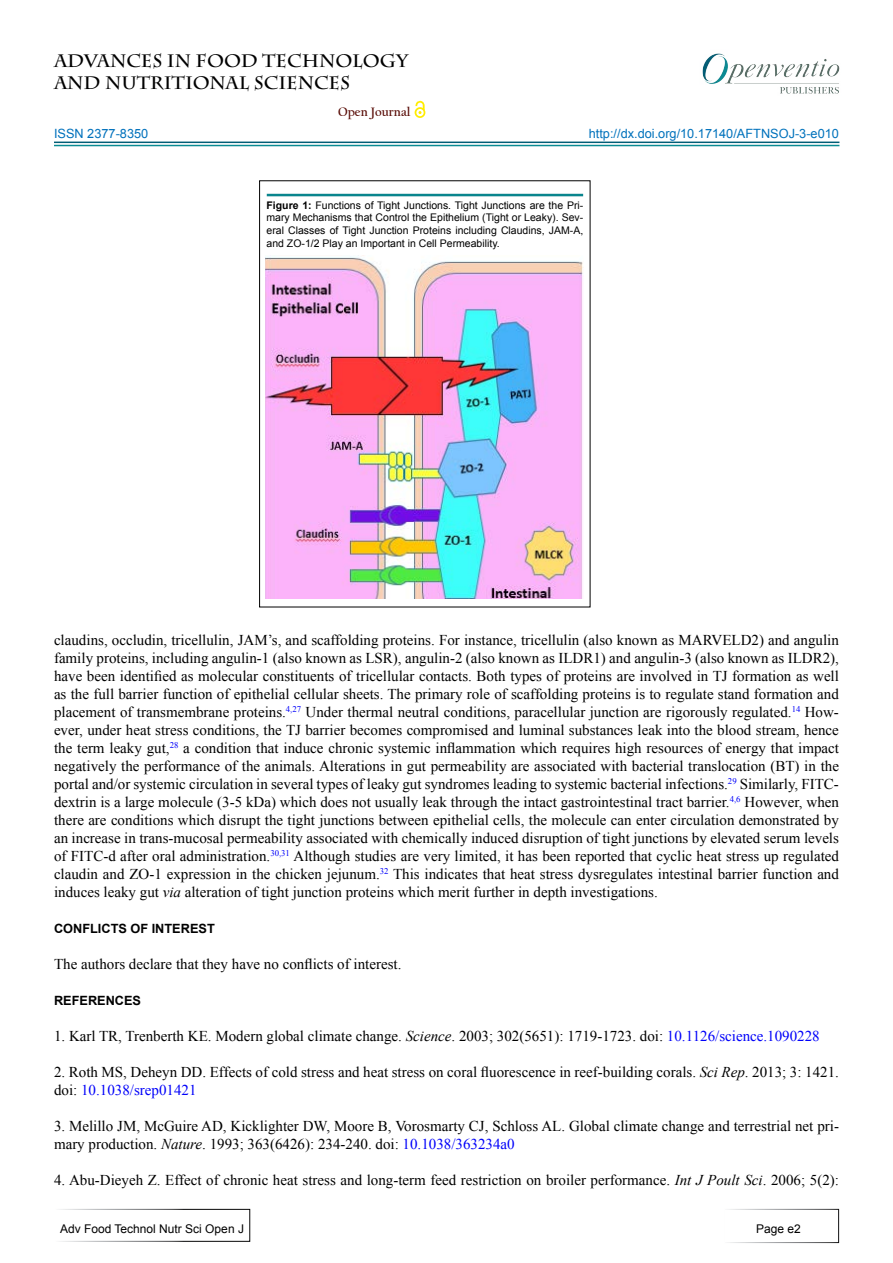
<style>
.page{position:relative;width:893px;height:1263px;background:#fff}
.page>*{position:absolute;margin:0;border:0;box-sizing:border-box;transform-origin:0 0}
.t1{font:700 18px/21.6px "Charlemagne Std";color:#000}
.t2{font:15px/18px "Times New Roman";color:#000}
.t3{font:12.75px "Arial";color:#0072bc}
.t4{font:700 12.75px "Arial";color:#000}
.t5{font:12.75px "Arial";color:#0071bc}
.t6{font:700 12.75px "Californian FB";color:#580b05}
.t7{font:12px "Arial";color:#000}
.t8{font:10.5px/12.6px "Arial";color:#000;text-align:justify}
.s1{font-weight:700}
.s2{font-style:italic}
.s3{color:#0000fa}
</style>
<div class="page">
<hr style="left:54px;top:142px;width:785px;height:1px;background:#015d75">
<hr style="left:54px;top:145px;width:785px;height:1px;background:#0a8b93">
<svg style="left:415px;top:107px;width:10px;height:11px"></svg>
<svg style="left:415px;top:100px;width:10px;height:14px"></svg>
<div style="left:54px;top:1209px;width:196px;height:33px;border:1px solid #fff"></div>
<div style="left:723px;top:1209px;width:116px;height:34px;border:1px solid #fff"></div>
<img style="left:702px;top:53px;width:138px;height:41px">
<img style="left:265px;top:256px;width:318px;height:342px">
<div style="left:254px;top:181px;width:342px;height:16px;background:#f9f2f3;opacity:.75"></div>
<p class="t1" style="left:54px;top:50px;width:355px">ADVANCES IN FOOD TECHNOLOGY<br>AND NUTRITIONAL SCIENCES</p>
<p class="t5" style="left:54px;top:125px;width:96px">ISSN 2377-8350</p>
<p class="t6" style="left:338px;top:105px;width:74px">Open Journal</p>
<p class="t3" style="left:589px;top:125px;width:252px">http://dx.doi.org/10.17140/AFTNSOJ-3-e010</p>
<p class="t8" style="left:267px;top:199px;width:318px"><span class="s1">Figure 1:</span> Functions of Tight Junctions. Tight Junctions are the Pri&shy;mary Mechanisms that Control the Epithelium (Tight or Leaky). Sev&shy;eral Classes of Tight Junction Proteins including Claudins, JAM-A, and ZO-1/2 Play an Important in Cell Permeability.</p>
<p class="t2" style="left:54px;top:630px;width:786px;text-align:justify">claudins, occludin, tricellulin, JAM’s, and scaffolding proteins. For instance, tricellulin (also known as MARVELD2) and angulin family proteins, including angulin-1 (also known as LSR), angulin-2 (also known as ILDR1) and angulin-3 (also known as ILDR2), have been identified as molecular constituents of tricellular contacts. Both types of proteins are involved in TJ formation as well as the full barrier function of epithelial cellular sheets. The primary role of scaffolding proteins is to regulate stand formation and placement of transmembrane proteins.<sup>4,27</sup> Under thermal neutral conditions, paracellular junction are rigorously regulated.<sup>14</sup> How&shy;ever, under heat stress conditions, the TJ barrier becomes compromised and luminal substances leak into the blood stream, hence the term leaky gut,<sup>28</sup> a condition that induce chronic systemic inflammation which requires high resources of energy that impact negatively the performance of the animals. Alterations in gut permeability are associated with bacterial translocation (BT) in the portal and/or systemic circulation in several types of leaky gut syndromes leading to systemic bacterial infections.<sup>29</sup> Similarly, FITC&shy;dextrin is a large molecule (3-5 kDa) which does not usually leak through the intact gastrointestinal tract barrier.<sup>4,6</sup> However, when there are conditions which disrupt the tight junctions between epithelial cells, the molecule can enter circulation demonstrated by an increase in trans-mucosal permeability associated with chemically induced disruption of tight junctions by elevated serum levels of FITC-d after oral administration.<sup>30,31</sup> Although studies are very limited, it has been reported that cyclic heat stress up regulated claudin and ZO-1 expression in the chicken jejunum.<sup>32</sup> This indicates that heat stress dysregulates intestinal barrier function and induces leaky gut <span class="s2">via</span> alteration of tight junction proteins which merit further in depth investigations.</p>
<p class="t4" style="left:54px;top:920px;width:162px">CONFLICTS OF INTEREST</p>
<p class="t2" style="left:54px;top:954px;width:349px">The authors declare that they have no conflicts of interest.</p>
<p class="t4" style="left:54px;top:992px;width:89px">REFERENCES</p>
<p class="t2" style="left:54px;top:1026px;width:767px">1. Karl TR, Trenberth KE. Modern global climate change. <span class="s2">Science</span>. 2003; 302(5651): 1719-1723. doi: <span class="s3">10.1126/science.1090228</span></p>
<p class="t2" style="left:54px;top:1062px;width:786px">2. Roth MS, Deheyn DD. Effects of cold stress and heat stress on coral fluorescence in reef-building corals. <span class="s2">Sci Rep</span>. 2013; 3: 1421. doi: <span class="s3">10.1038/srep01421</span></p>
<p class="t2" style="left:54px;top:1116px;width:786px">3. Melillo JM, McGuire AD, Kicklighter DW, Moore B, Vorosmarty CJ, Schloss AL. Global climate change and terrestrial net pri&shy;mary production. <span class="s2">Nature</span>. 1993; 363(6426): 234-240. doi: <span class="s3">10.1038/363234a0</span></p>
<p class="t2" style="left:54px;top:1170px;width:786px">4. Abu-Dieyeh Z. Effect of chronic heat stress and long-term feed restriction on broiler performance. <span class="s2">Int J Poult Sci</span>. 2006; 5(2):</p>
<p class="t7" style="left:60px;top:1221px;width:185px">Adv Food Technol Nutr Sci Open J</p>
<p class="t7" style="left:756px;top:1221px;width:46px">Page e2</p>
</div>
